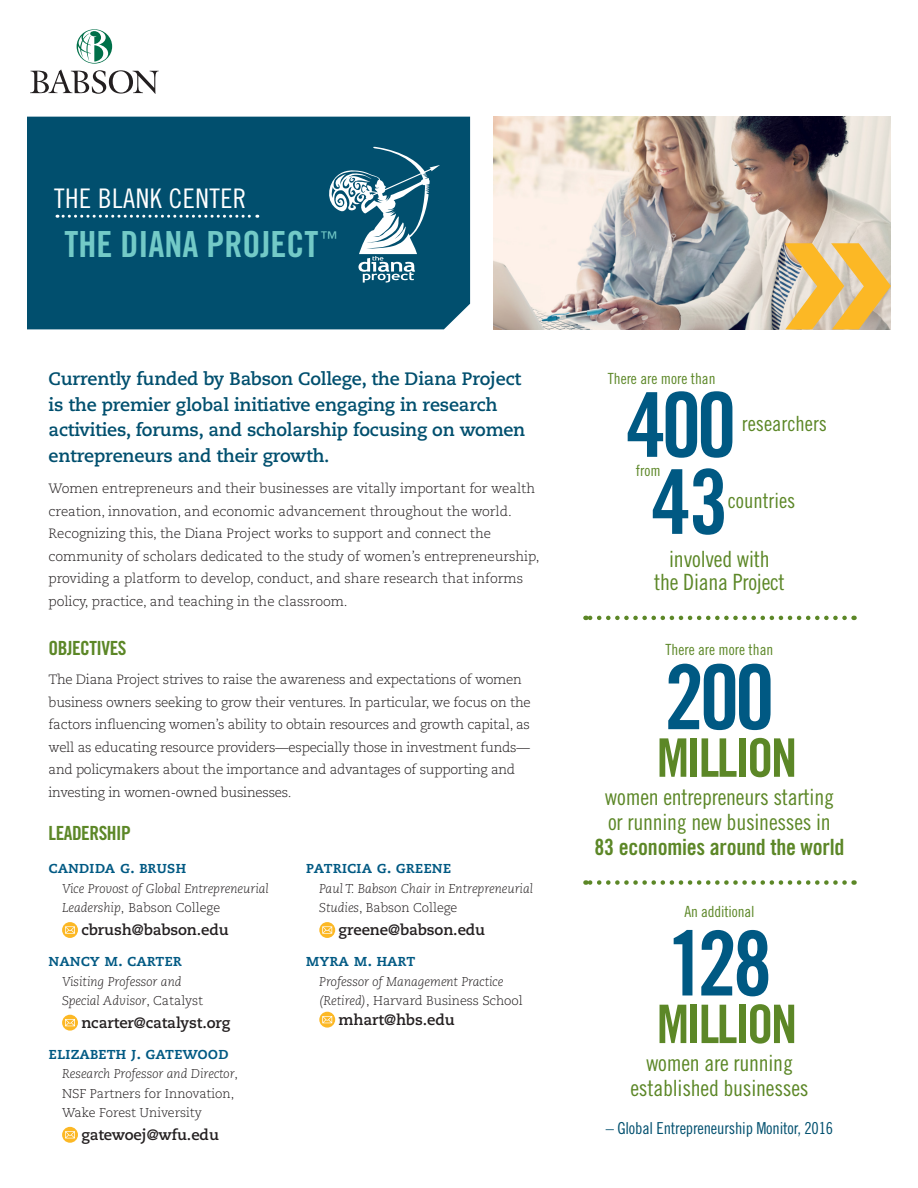
<style>
.page{position:relative;width:918px;height:1188px;background:#fff}
.page>*{position:absolute;margin:0;border:0;box-sizing:border-box;transform-origin:0 0}
.t1{font:89.55px "Trade Gothic Bold Cond Twenty";letter-spacing:-.05em;color:#005983}
.t2{font:53.25px "Trade Gothic Bold Cond Twenty";letter-spacing:-.05em;color:#5c8727}
.t3{font:36px "Trade Gothic Bold Cond Twenty";color:#73cac7}
.t4{font:27px "Trade Gothic Cond Eighteen";letter-spacing:.02em;color:#fff}
.t5{font:22.35px/25.2px "Trade Gothic Cond Eighteen";letter-spacing:-.01em;color:#5c8727;text-align:center}
.t6{font:21px "Trade Gothic Cond Eighteen";color:#5c8727}
.t7{font:19.5px "Trade Gothic Bold Cond Twenty";letter-spacing:-.025em;color:#5c8727}
.Body_Text{font:700 18px/25.5px "Caecilia";letter-spacing:-.01em;color:#014f6e}
.t8{font:16.5px "Caecilia Bold SC";letter-spacing:-.005em;color:#005983}
.t9{font:16.5px "Trade Gothic Cond Eighteen";letter-spacing:-.01em;color:#014f6e}
.t10{font:15.45px "Trade Gothic Cond Eighteen";color:#5c8727}
.t11{font:700 15px "Caecilia";letter-spacing:-.005em;color:#231f20}
.t12{font:300 13.5px/22.5px "Caecilia";letter-spacing:-.02em;color:#231f20}
.t13{font:italic 300 12.75px/19.5px "Caecilia";letter-spacing:-.005em;color:#231f20}
.t14{font:300 12.75px/19.5px "Caecilia";letter-spacing:-.005em;color:#231f20}
.s1{font-style:normal}
.s2{font-style:italic}
.s3{font-family:"Trade Gothic Bold Cond Twenty"}
</style>
<div class="page">
<img style="left:494px;top:117px;width:397px;height:212px">
<div style="left:27px;top:117px;width:443px;height:212px;background:#014f6e"></div>
<svg style="left:30px;top:29px;width:129px;height:65px"></svg>
<svg style="left:784px;top:243px;width:107px;height:86px;background:#e5bf72"></svg>
<svg style="left:585px;top:616px;width:260px;height:4px"></svg>
<svg style="left:585px;top:880px;width:260px;height:5px"></svg>
<svg style="left:57px;top:215px;width:201px;height:3px"></svg>
<svg style="left:325px;top:147px;width:115px;height:136px"></svg>
<div style="left:62px;top:922px;width:16px;height:16px;background:#fcb825;border-radius:50%"></div>
<svg style="left:65px;top:926px;width:10px;height:8px"></svg>
<svg style="left:62px;top:1015px;width:16px;height:16px"></svg>
<svg style="left:65px;top:1019px;width:10px;height:7px"></svg>
<svg style="left:62px;top:1127px;width:16px;height:16px"></svg>
<svg style="left:65px;top:1131px;width:10px;height:7px"></svg>
<svg style="left:319px;top:922px;width:16px;height:16px"></svg>
<svg style="left:322px;top:926px;width:10px;height:8px"></svg>
<svg style="left:319px;top:1012px;width:16px;height:16px"></svg>
<svg style="left:322px;top:1016px;width:10px;height:7px"></svg>
<p class="t4" style="left:54px;top:182px;width:194px">THE BLANK CENTER</p>
<p class="t3" style="left:64px;top:222px;width:275px">THE DIANA PROJECT<sup>™</sup></p>
<p class="Body_Text" style="left:49px;top:367px;width:478px">Currently funded by Babson College, the Diana Project is the premier global initiative engaging in research activities, forums, and scholarship focusing on women entrepreneurs and their growth.</p>
<p class="t12" style="left:49px;top:477px;width:493px">Women entrepreneurs and their businesses are vitally important for wealth creation, innovation, and economic advancement throughout the world.<br>Recognizing this, the Diana Project works to support and connect the community of scholars dedicated to the study of women’s entrepreneurship, providing a platform to develop, conduct, and share research that informs policy, practice, and teaching in the classroom.</p>
<p class="t7" style="left:49px;top:636px;width:79px">OBJECTIVES</p>
<p class="t12" style="left:49px;top:669px;width:484px">The Diana Project strives to raise the awareness and expectations of women business owners seeking to grow their ventures. In particular, we focus on the factors influencing women’s ability to obtain resources and growth capital, as well as educating resource providers—especially those in investment funds— and policymakers about the importance and advantages of supporting and investing in women-owned businesses.</p>
<p class="t7" style="left:49px;top:821px;width:84px">LEADERSHIP</p>
<p class="t8" style="left:49px;top:858px;width:139px">candida g. brush</p>
<p class="t13" style="left:62px;top:879px;width:208px">Vice Provost of Global Entrepreneurial<br>Leadership<span class="s1">, Babson College</span></p>
<p class="t11" style="left:81px;top:921px;width:149px">cbrush@babson.edu</p>
<p class="t8" style="left:49px;top:951px;width:135px">nancy m. carter</p>
<p class="t13" style="left:62px;top:972px;width:143px">Visiting Professor and<br>Special Advisor<span class="s1">, Catalyst</span></p>
<p class="t11" style="left:81px;top:1014px;width:151px">ncarter@catalyst.org</p>
<p class="t8" style="left:49px;top:1043px;width:182px">elizabeth j. gatewood</p>
<p class="t14" style="left:62px;top:1064px;width:178px"><span class="s2">Research Professor and Director</span>,<br>NSF Partners for Innovation,<br>Wake Forest University</p>
<p class="t11" style="left:81px;top:1126px;width:139px">gatewoej@wfu.edu</p>
<p class="t8" style="left:306px;top:858px;width:147px">patricia g. greene</p>
<p class="t13" style="left:319px;top:879px;width:215px">Paul T. Babson Chair in Entrepreneurial<br>Studies<span class="s1">, Babson College</span></p>
<p class="t11" style="left:339px;top:921px;width:148px">greene@babson.edu</p>
<p class="t8" style="left:306px;top:951px;width:111px">myra m. hart</p>
<p class="t13" style="left:319px;top:972px;width:205px">Professor of Management Practice (Retired)<span class="s1">, Harvard Business School</span></p>
<p class="t11" style="left:339px;top:1011px;width:118px">mhart@hbs.edu</p>
<p class="t10" style="left:608px;top:369px;width:109px">There are more than</p>
<p class="t1" style="left:626px;top:371px;width:112px">400</p>
<p class="t6" style="left:742px;top:411px;width:87px">researchers</p>
<p class="t10" style="left:636px;top:461px;width:26px">from</p>
<p class="t1" style="left:651px;top:448px;width:79px">43</p>
<p class="t6" style="left:728px;top:488px;width:69px">countries</p>
<p class="t5" style="left:654px;top:548px;width:132px;line-height:22.4px">involved with<br>the Diana Project</p>
<p class="t10" style="left:666px;top:640px;width:109px">There are more than</p>
<p class="t1" style="left:664px;top:643px;width:112px">200</p>
<p class="t2" style="left:657px;top:725px;width:142px">MILLION</p>
<p class="t5" style="left:595px;top:784px;width:251px">women entrepreneurs starting<br>or running new businesses in<br><span class="s3">83 economies around the world</span></p>
<p class="t10" style="left:685px;top:903px;width:71px">An additional</p>
<p class="t1" style="left:667px;top:909px;width:107px">128</p>
<p class="t2" style="left:657px;top:992px;width:142px">MILLION</p>
<p class="t5" style="left:630px;top:1050px;width:180px">women are running established businesses</p>
<p class="t9" style="left:606px;top:1118px;width:229px">– Global Entrepreneurship Monitor, 2016</p>
</div>
